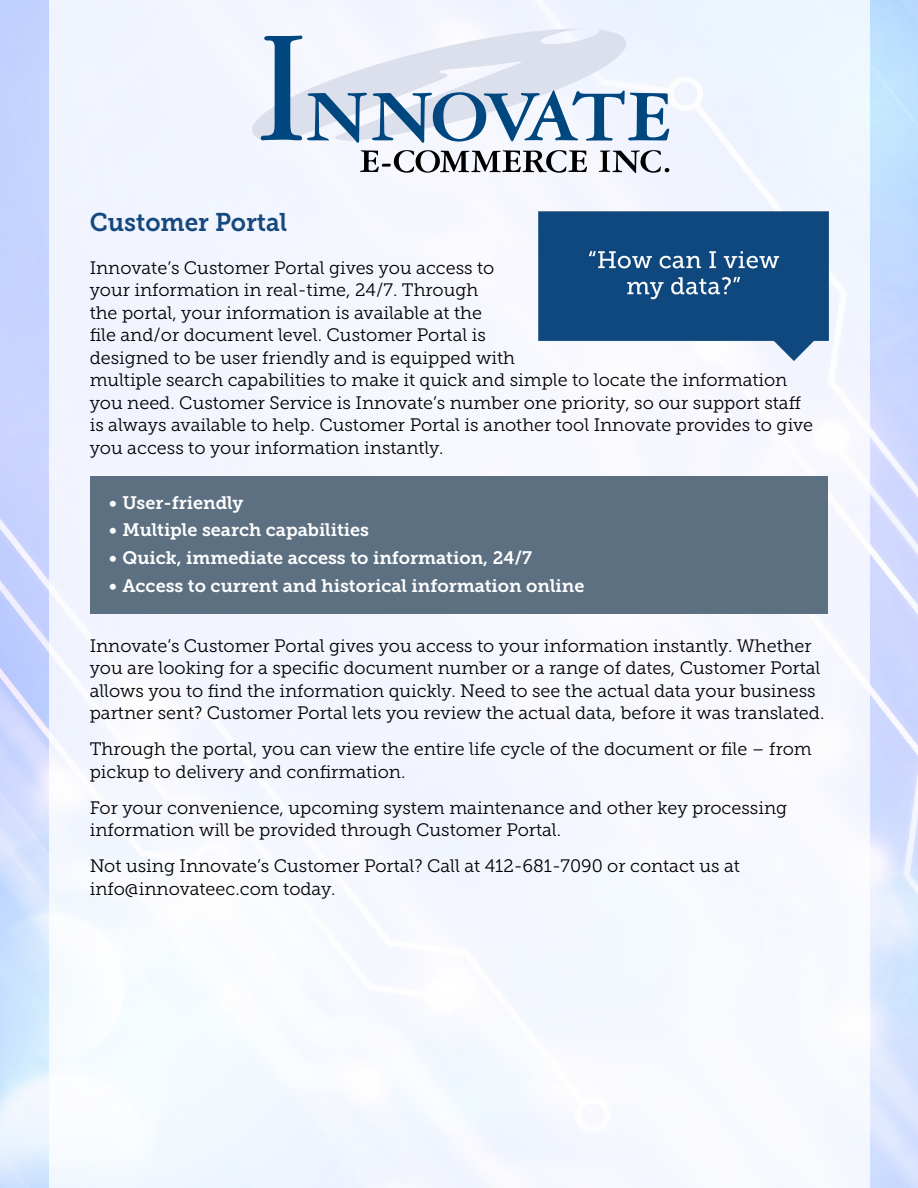
<style>
.page{position:relative;width:918px;height:1188px;background:#fff}
.page>*{position:absolute;margin:0;border:0;box-sizing:border-box;transform-origin:0 0}
.t1{font:25.5px "Museo Slab 700";color:#14487e;scale:.95 1}
.t2{font:18px/22.5px "Museo Slab 300";color:#000}
.t3{font:18px "Museo Slab 700";color:#fff}
</style>
<div class="page">
<img style="left:0;top:0;width:918px;height:1188px">
<div style="left:49px;top:0;width:820px;height:1188px;background:#f5f7fe"></div>
<svg style="left:252px;top:29px;width:369px;height:111px"></svg>
<svg style="left:360px;top:150px;width:227px;height:23px"></svg>
<svg style="left:599px;top:150px;width:70px;height:23px"></svg>
<svg style="left:261px;top:36px;width:408px;height:107px"></svg>
<div style="left:90px;top:476px;width:738px;height:137px;background:#5c7082"></div>
<img style="left:539px;top:212px;width:289px;height:148px">
<h1 class="t1" style="left:90px;top:208px;width:209px">Customer Portal</h1>
<p class="t2" style="left:90px;top:256px;width:725px">Innovate’s Customer Portal gives you access to<br>your information in real-time, 24/7. Through<br>the portal, your information is available at the<br>file and/or document level. Customer Portal is<br>designed to be user friendly and is equipped with<br>multiple search capabilities to make it quick and simple to locate the information you need. Customer Service is Innovate’s number one priority, so our support staff is always available to help. Customer Portal is another tool Innovate provides to give you access to your information instantly.</p>
<p class="t3" style="left:109px;top:492px;width:136px">• User-friendly</p>
<p class="t3" style="left:109px;top:520px;width:262px">• Multiple search capabilities</p>
<p class="t3" style="left:109px;top:548px;width:425px">• Quick, immediate access to information, 24/7</p>
<p class="t3" style="left:109px;top:576px;width:477px">• Access to current and historical information online</p>
<p class="t2" style="left:90px;top:634px;width:736px">Innovate’s Customer Portal gives you access to your information instantly. Whether you are looking for a specific document number or a range of dates, Customer Portal allows you to find the information quickly. Need to see the actual data your business partner sent? Customer Portal lets you review the actual data, before it was translated.</p>
<p class="t2" style="left:90px;top:738px;width:724px">Through the portal, you can view the entire life cycle of the document or file – from pickup to delivery and confirmation.</p>
<p class="t2" style="left:90px;top:796px;width:699px">For your convenience, upcoming system maintenance and other key processing information will be provided through Customer Portal.</p>
<p class="t2" style="left:90px;top:855px;width:652px">Not using Innovate’s Customer Portal? Call at 412-681-7090 or contact us at info@innovateec.com today.</p>
</div>
